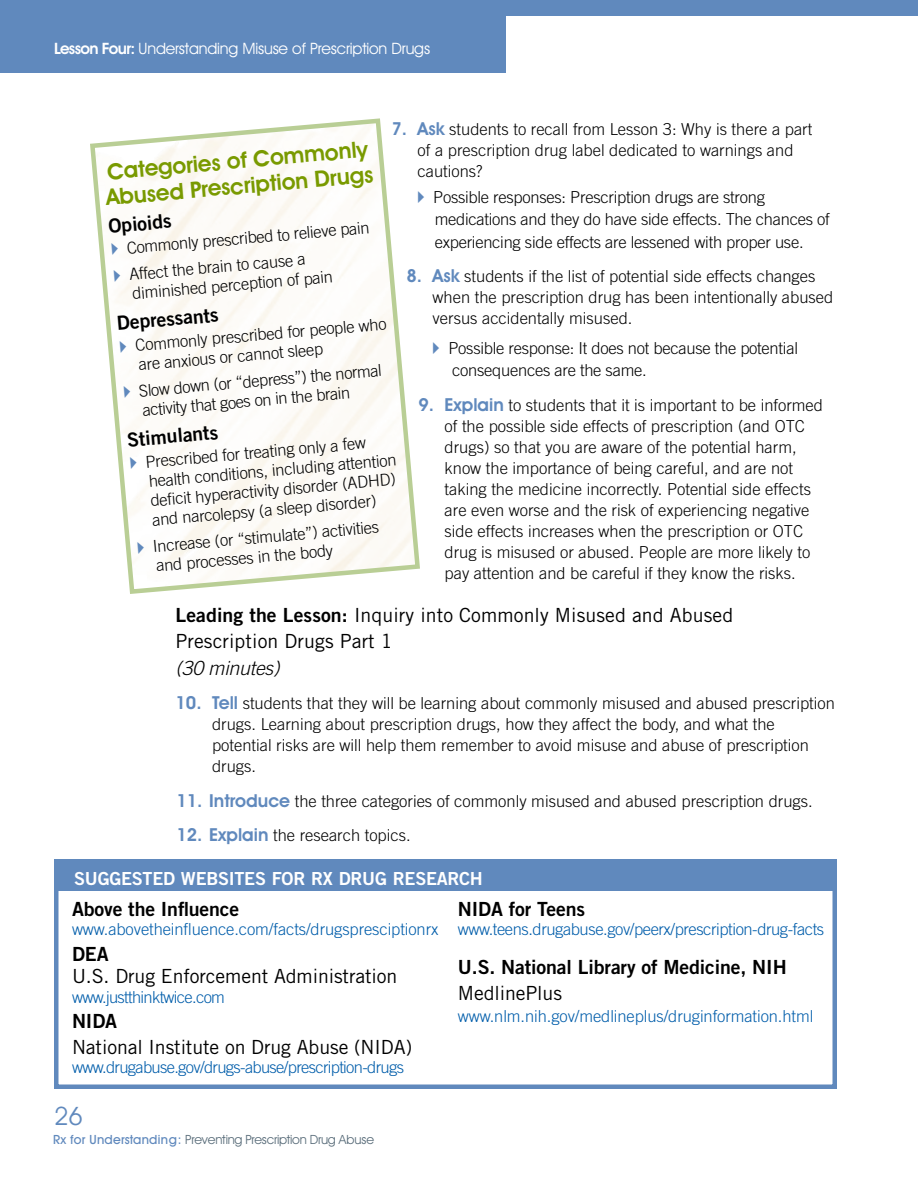
<style>
.page{position:relative;width:918px;height:1188px;background:#fff}
.page>*{position:absolute;margin:0;border:0;box-sizing:border-box;transform-origin:0 0}
.t1{font:25.5px "Avant Garde IT Cby BT";color:#6089bd}
.t2{font:600 22.5px/25.5px "Avant Garde IT Cby BT";color:#799a00}
.t3{font:19.5px/25.5px "Trade Gothic";letter-spacing:-.005em;color:#000}
.t4{font:19.5px "Trade Gothic Bold Two";letter-spacing:-.005em;color:#000}
.t5{font:italic 300 19.5px "Trade Gothic";letter-spacing:-.01em;color:#000}
.t6{font:18px "Trade Gothic Bold Two";letter-spacing:-.015em;color:#fff}
.t7{font:300 16.5px/21px "Trade Gothic";color:#000}
.t8{font:300 16.5px "Trade Gothic";letter-spacing:-.025em;color:#005daa}
.t9{font:300 16.5px "Trade Gothic";letter-spacing:-.005em;color:#005daa}
.t10{font:15.75px "Avant Garde IT Cby BT";letter-spacing:-.01em;color:#fff}
.t11{font:12.75px "Avant Garde IT Cby BT";letter-spacing:-.02em;color:#5c6f7c}
.s1{font-weight:600}
.s2{font-family:"Avant Garde IT Cby BT";font-weight:600;font-size:18px;color:#6089bd}
.s3{font-family:"Trade Gothic Bold Two"}
.s4{font-weight:500;color:#6089bd}
</style>
<div class="page">
<div style="left:0;top:0;width:918px;height:16px;background:#6089bd"></div>
<div style="left:0;top:0;width:506px;height:73px;background:#6089bd"></div>
<div style="left:54px;top:886px;width:783px;height:203px;border:4px solid #6089bd"></div>
<div style="left:54px;top:860px;width:783px;height:30px;background:#6089bd"></div>
<svg style="left:90px;top:118px;width:330px;height:476px"></svg>
<svg style="left:418px;top:191px;width:2px;height:12px"></svg>
<svg style="left:111px;top:243px;width:7px;height:12px"></svg>
<svg style="left:114px;top:269px;width:7px;height:12px"></svg>
<svg style="left:120px;top:340px;width:7px;height:12px"></svg>
<svg style="left:124px;top:385px;width:7px;height:13px"></svg>
<svg style="left:130px;top:456px;width:7px;height:13px"></svg>
<svg style="left:137px;top:541px;width:7px;height:12px"></svg>
<p class="t10" style="left:54px;top:39px;width:378px"><span class="s1">Lesson Four:</span> Understanding Misuse of Prescription Drugs</p>
<p class="t7" style="left:418px;top:119px;width:396px;text-indent:-26px"><span class="s2">7. Ask</span> students to recall from Lesson 3: Why is there a part of a prescription drug label dedicated to warnings and cautions?</p>
<p class="t7" style="left:433px;top:185px;width:398px;line-height:22.5px">Possible responses: Prescription drugs are strong medications and they do have side effects. The chances of experiencing side effects are lessened with proper use.</p>
<p class="t7" style="left:433px;top:266px;width:402px;text-indent:-26px"><span class="s2">8. Ask</span> students if the list of potential side effects changes when the prescription drug has been intentionally abused versus accidentally misused.</p>
<p class="t7" style="left:448px;top:336px;width:351px;line-height:22.5px">Possible response: It does not because the potential consequences are the same.</p>
<p class="t7" style="left:445px;top:394px;width:380px;text-indent:-26px"><span class="s2">9. Explain</span> to students that it is important to be informed of the possible side effects of prescription (and OTC drugs) so that you are aware of the potential harm, know the importance of being careful, and are not taking the medicine incorrectly. Potential side effects are even worse and the risk of experiencing negative side effects increases when the prescription or OTC drug is misused or abused. People are more likely to pay attention and be careful if they know the risks.</p>
<p class="t3" style="left:176px;top:602px;width:559px"><span class="s3">Leading the Lesson:</span> Inquiry into Commonly Misused and Abused<br>Prescription Drugs Part 1</p>
<p class="t5" style="left:176px;top:656px;width:106px">(30 minutes)</p>
<p class="t7" style="left:212px;top:693px;width:624px;text-indent:-37px"><span class="s2">10. Tell</span> students that they will be learning about commonly misused and abused prescription drugs. Learning about prescription drugs, how they affect the body, and what the potential risks are will help them remember to avoid misuse and abuse of prescription drugs.</p>
<p class="t7" style="left:176px;top:790px;width:638px"><span class="s2">11. Introduce</span> the three categories of commonly misused and abused prescription drugs.</p>
<p class="t7" style="left:176px;top:825px;width:236px"><span class="s2">12. Explain</span> the research topics.</p>
<h2 class="t2" style="left:103px;top:159px;width:270px;rotate:-5deg">Categories of Commonly<br>Abused Prescription Drugs</h2>
<p class="t4" style="left:107px;top:214px;width:65px;rotate:-5deg">Opioids</p>
<p class="t7" style="left:126px;top:235px;width:245px;line-height:26.2px;rotate:-5deg">Commonly prescribed to relieve pain<br>Affect the brain to cause a</p>
<p class="t7" style="left:132px;top:283px;width:203px;rotate:-5deg">diminished perception of pain</p>
<p class="t4" style="left:116px;top:311px;width:103px;rotate:-5deg">Depressants</p>
<p class="t7" style="left:135px;top:335px;width:253px;line-height:19.5px;rotate:-5deg">Commonly prescribed for people who are anxious or cannot sleep</p>
<p class="t7" style="left:138px;top:381px;width:245px;line-height:19.5px;rotate:-5deg">Slow down (or “depress”) the normal activity that goes on in the brain</p>
<p class="t4" style="left:126px;top:428px;width:93px;rotate:-5deg">Stimulants</p>
<p class="t7" style="left:145px;top:452px;width:252px;line-height:19.5px;rotate:-5deg">Prescribed for treating only a few health conditions, including attention defi cit hyperactivity disorder (ADHD) and narcolepsy (a sleep disorder)</p>
<p class="t7" style="left:152px;top:536px;width:228px;line-height:19.5px;rotate:-5deg">Increase (or “stimulate”) activities and processes in the body</p>
<p class="t6" style="left:74px;top:867px;width:59px">Suggested</p>
<p class="t6" style="left:181px;top:867px;width:26px">Websites</p>
<p class="t6" style="left:272px;top:867px;width:12px">for</p>
<p class="t6" style="left:311px;top:867px;width:106px">Rx Drug Research</p>
<p class="t4" style="left:72px;top:897px;width:169px">Above the Influence</p>
<p class="t9" style="left:72px;top:920px;width:368px">www.abovetheinfluence.com/facts/drugspresciptionrx</p>
<p class="t4" style="left:72px;top:942px;width:38px">DEA</p>
<p class="t3" style="left:72px;top:963px;width:327px">U.S. Drug Enforcement Administration</p>
<p class="t8" style="left:72px;top:987px;width:155px">www.justthinktwice.com</p>
<p class="t4" style="left:72px;top:1009px;width:47px">NIDA</p>
<p class="t3" style="left:72px;top:1034px;width:342px">National Institute on Drug Abuse (NIDA)</p>
<p class="t8" style="left:72px;top:1058px;width:334px">www.drugabuse.gov/drugs-abuse/prescription-drugs</p>
<h1 class="t1" style="left:54px;top:1101px;width:30px">26</h1>
<p class="t11" style="left:53px;top:1132px;width:323px"><span class="s4">Rx for Understanding:</span> Preventing Prescription Drug Abuse</p>
<p class="t4" style="left:458px;top:897px;width:129px">NIDA for Teens</p>
<p class="t8" style="left:458px;top:920px;width:368px">www.teens.drugabuse.gov/peerx/prescription-drug-facts</p>
<p class="t4" style="left:458px;top:955px;width:330px">U.S. National Library of Medicine, NIH</p>
<p class="t3" style="left:458px;top:980px;width:106px">MedlinePlus</p>
<p class="t9" style="left:458px;top:1007px;width:357px">www.nlm.nih.gov/medlineplus/druginformation.html</p>
</div>
